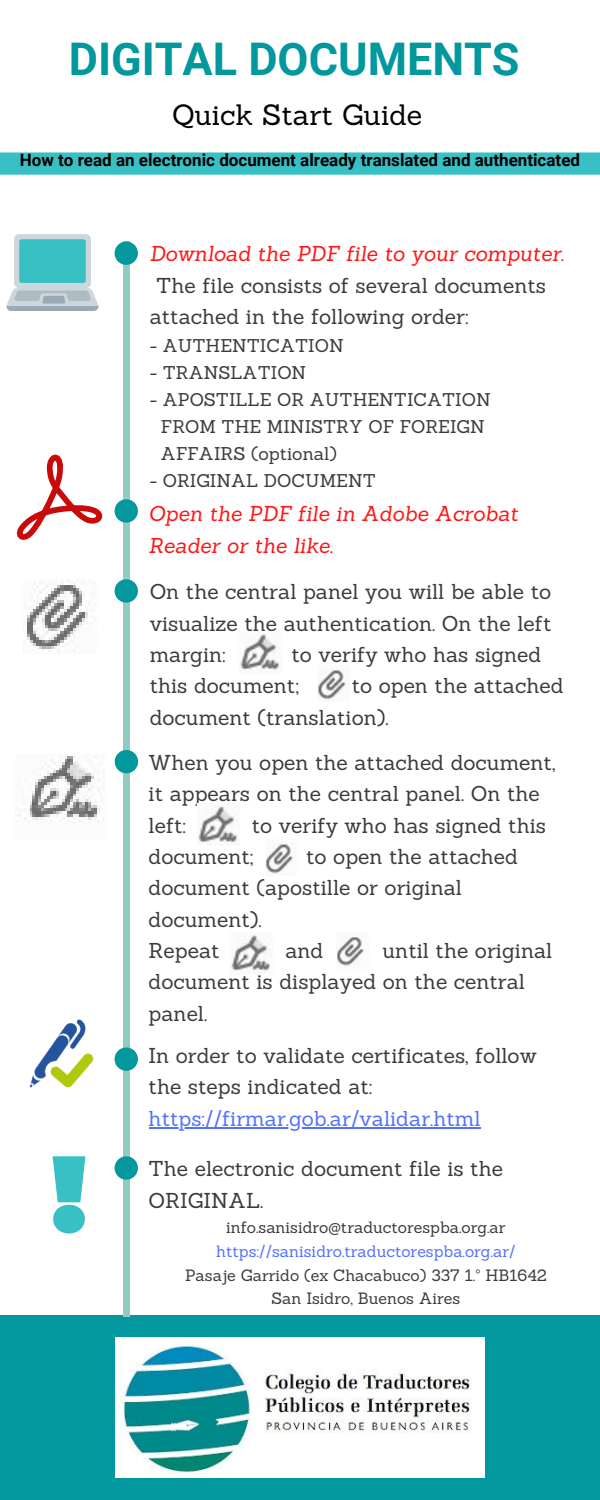
<style>
.page{position:relative;width:600px;height:1500px;background:#fff}
.page>*{position:absolute;margin:0;border:0;box-sizing:border-box;transform-origin:0 0}
.t1{font:700 45px "Roboto";color:#03989e}
.t2{font:28.7px "Sanchez";color:#000}
.t3{font:21px/31.4px "Sanchez";color:#3e393d}
.t4{font:italic 21px/31.4px "Sanchez";color:#ff1616}
.t5{font:21px "Sanchez";color:#5271ff}
.t6{font:18px/27px "Sanchez";color:#3e393d}
.t7{font:700 17px "Roboto";color:#000}
.t8{font:16px/23.7px "Sanchez";color:#3e393d;text-align:center}
.t9{font:16px "Sanchez";color:#5271ff}
</style>
<div class="page">
<div style="left:0;top:1316px;width:600px;height:184px;background:#03989e"></div>
<div style="left:123px;top:241px;width:7px;height:1076px;background:#93cbc2"></div>
<svg style="left:115px;top:1156px;width:23px;height:24px"></svg>
<svg style="left:115px;top:499px;width:23px;height:24px"></svg>
<svg style="left:115px;top:579px;width:23px;height:24px"></svg>
<svg style="left:115px;top:750px;width:23px;height:23px"></svg>
<svg style="left:115px;top:1047px;width:23px;height:24px"></svg>
<img style="left:115px;top:1338px;width:370px;height:140px">
<svg style="left:0;top:152px;width:600px;height:23px;background:#3ec2c5"></svg>
<svg style="left:115px;top:242px;width:23px;height:23px"></svg>
<img style="left:240px;top:634px;width:40px;height:38px">
<img style="left:318px;top:670px;width:28px;height:30px">
<img style="left:198px;top:806px;width:40px;height:38px">
<img style="left:266px;top:842px;width:27px;height:32px">
<img style="left:231px;top:935px;width:40px;height:38px">
<img style="left:337px;top:937px;width:27px;height:29px">
<svg style="left:6px;top:234px;width:93px;height:77px;background:#90cdd2"></svg>
<svg style="left:17px;top:455px;width:86px;height:85px"></svg>
<img style="left:16px;top:756px;width:84px;height:66px">
<img style="left:27px;top:579px;width:61px;height:73px">
<img style="left:29px;top:1019px;width:65px;height:69px">
<svg style="left:53px;top:1156px;width:32px;height:78px"></svg>
<hr style="left:149px;top:1127px;width:332px;height:1px;background:#5271ff">
<h1 class="t1" style="left:69px;top:34px;width:452px">DIGITAL DOCUMENTS</h1>
<h2 class="t2" style="left:172px;top:96px;width:252px">Quick Start Guide</h2>
<p class="t7" style="left:20px;top:150px;width:562px">How to read an electronic document already translated and authenticated</p>
<p class="t4" style="left:150px;top:238px;width:416px">Download the PDF file to your computer.</p>
<p class="t3" style="left:150px;top:269px;width:398px;text-indent:7px">The file consists of several documents attached in the following order:</p>
<p class="t6" style="left:150px;top:332px;width:196px">- AUTHENTICATION</p>
<p class="t6" style="left:150px;top:359px;width:158px">- TRANSLATION</p>
<p class="t6" style="left:161px;top:386px;width:331px;text-indent:-11px">- APOSTILLE OR AUTHENTICATION<br>FROM THE MINISTRY OF FOREIGN<br>AFFAIRS (optional)</p>
<p class="t6" style="left:150px;top:467px;width:228px">- ORIGINAL DOCUMENT</p>
<p class="t4" style="left:149px;top:498px;width:371px">Open the PDF file in Adobe Acrobat<br>Reader or the like.</p>
<p class="t3" style="left:150px;top:576px;width:403px;text-align:justify">On the central panel you will be able to visualize the authentication. On the left margin:</p>
<p class="t3" style="left:150px;top:639px;width:393px;text-indent:142px">to verify who has signed this document;</p>
<p class="t3" style="left:150px;top:670px;width:415px;text-indent:202px">to open the attached document (translation).</p>
<p class="t3" style="left:149px;top:747px;width:408px">When you open the attached document, it appears on the central panel. On the left:</p>
<p class="t3" style="left:149px;top:809px;width:399px;text-indent:103px">to verify who has signed this document;</p>
<p class="t3" style="left:149px;top:841px;width:371px;text-indent:158px">to open the attached document (apostille or original document).<br>Repeat</p>
<p class="t3" style="left:149px;top:935px;width:405px;text-indent:234px">until the original document is displayed on the central panel.</p>
<p class="t3" style="left:285px;top:935px;width:40px">and</p>
<p class="t3" style="left:149px;top:1040px;width:390px">In order to validate certificates, follow the steps indicated at:</p>
<p class="t5" style="left:149px;top:1105px;width:333px">https://firmar.gob.ar/validar.html</p>
<p class="t3" style="left:149px;top:1153px;width:356px">The electronic document file is the<br>ORIGINAL.</p>
<p class="t8" style="left:226px;top:1216px;width:281px">info.sanisidro@traductorespba.org.ar</p>
<p class="t9" style="left:216px;top:1241px;width:301px">https://sanisidro.traductorespba.org.ar/</p>
<p class="t8" style="left:185px;top:1263px;width:363px">Pasaje Garrido (ex Chacabuco) 337 1.º HB1642<br>San Isidro, Buenos Aires</p>
</div>
